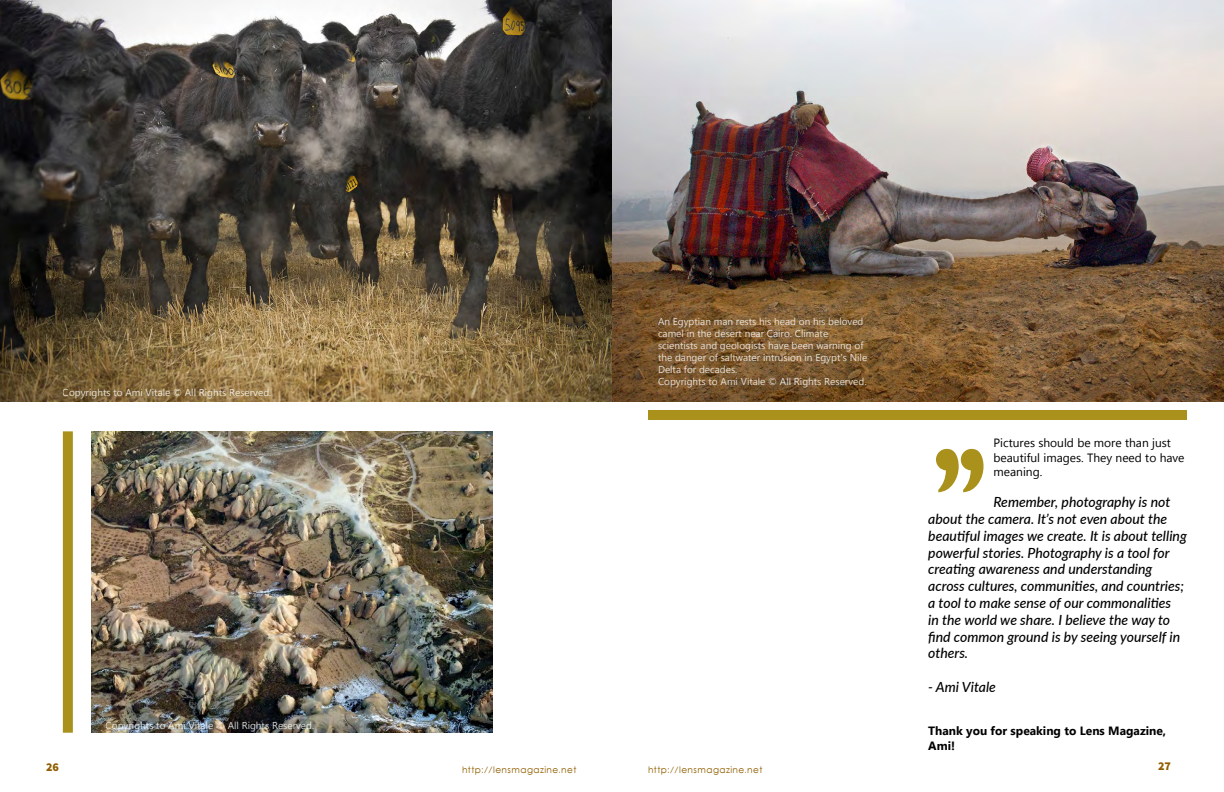
<style>
.page{position:relative;width:1224px;height:792px;background:#fff}
.page>*{position:absolute;margin:0;border:0;box-sizing:border-box;transform-origin:0 0}
.t1{font:italic 500 14px/16.8px "Lato";color:#000}
.t2{font:12px/14.4px "Myanmar Text";color:#000}
.t3{font:700 12px/14.4px "Myanmar Text";color:#000}
.t4{font:900 12px "Source Sans Pro";color:#915f00}
.t5{font:10px/12px "Myanmar Text";color:#fff}
.t6{font:9px "Levenim";letter-spacing:.05em;color:#915f00}
</style>
<div class="page">
<img style="left:0;top:0;width:612px;height:402px">
<img style="left:91px;top:431px;width:402px;height:302px">
<img style="left:612px;top:0;width:612px;height:402px">
<div style="left:63px;top:431px;width:10px;height:302px;background:#a9911c"></div>
<div style="left:648px;top:410px;width:539px;height:10px;background:#a9911c"></div>
<svg style="left:936px;top:449px;width:48px;height:43px"></svg>
<p class="t5" style="left:63px;top:387px;width:210px">Copyrights to Ami Vitale © All Rights Reserved.</p>
<p class="t5" style="left:106px;top:719px;width:210px">Copyrights to Ami Vitale © All Rights Reserved.</p>
<p class="t5" style="left:658px;top:316px;width:211px">An Egyptian man rests his head on his beloved camel in the desert near Cairo. Climate scientists and geologists have been warning of the danger of saltwater intrusion in Egypt's Nile Delta for decades.<br>Copyrights to Ami Vitale © All Rights Reserved.</p>
<p class="t4" style="left:46px;top:759px;width:14px">26</p>
<p class="t6" style="left:462px;top:765px;width:116px">http://lensmagazine.net</p>
<p class="t6" style="left:648px;top:765px;width:116px">http://lensmagazine.net</p>
<p class="t2" style="left:994px;top:436px;width:193px">Pictures should be more than just beautiful images. They need to have meaning.</p>
<p class="t1" style="left:928px;top:493px;width:260px;text-indent:65px">Remember, photography is not about the camera. It’s not even about the beautiful images we create. It is about telling powerful stories. Photography is a tool for creating awareness and understanding across cultures, communities, and countries; a tool to make sense of our commonalities<br>in the world we share. I believe the way to find common ground is by seeing yourself in others.</p>
<p class="t1" style="left:928px;top:678px;width:69px">- Ami Vitale</p>
<p class="t3" style="left:928px;top:724px;width:239px">Thank you for speaking to Lens Magazine,<br>Ami!</p>
<p class="t4" style="left:1158px;top:758px;width:14px">27</p>
</div>
